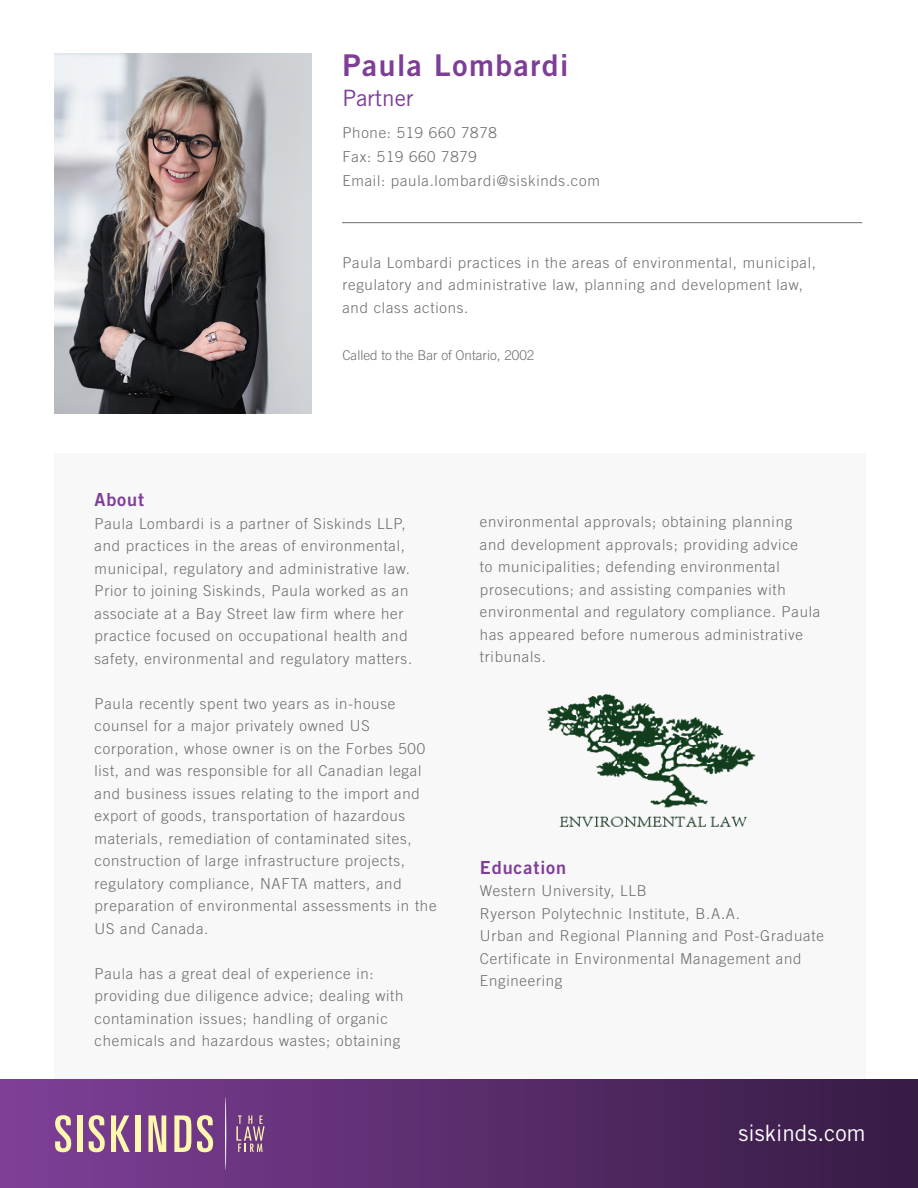
<style>
.page{position:relative;width:918px;height:1188px;background:#fff}
.page>*{position:absolute;margin:0;border:0;box-sizing:border-box;transform-origin:0 0}
.t1{font:30px "Trade Gothic LT Std Bd 2";letter-spacing:.05em;color:#7e3e98}
.t2{font:22.5px "Trade Gothic LT Std";color:#fff}
.t3{font:22.5px "Trade Gothic LT Std";color:#7e3e98}
.Main_copy{font:18px "Trade Gothic LT Std Bd 2";letter-spacing:.05em;color:#7e3e98}
.Main_copy-2{font:300 15px/22.5px "Trade Gothic LT Std";letter-spacing:.05em;color:#6c6d70}
.Contact_Info{font:300 15px "Trade Gothic LT Std";letter-spacing:.05em;color:#6c6d70}
.Called_to_Bar{font:300 13.5px "Trade Gothic LT Std";color:#6d6f72}
</style>
<div class="page">
<div style="left:54px;top:453px;width:811px;height:629px;background:#f8f8f8"></div>
<hr style="left:342px;top:222px;width:520px;height:1px;background:#6d6f72">
<img style="left:1px;top:1080px;width:917px;height:108px">
<svg style="left:55px;top:1115px;width:16px;height:37px"></svg>
<div style="left:77px;top:1115px;width:5px;height:37px;background:#fff8ae"></div>
<svg style="left:89px;top:1115px;width:16px;height:37px"></svg>
<svg style="left:111px;top:1115px;width:19px;height:37px"></svg>
<div style="left:135px;top:1115px;width:5px;height:37px;background:#fff8ae"></div>
<svg style="left:148px;top:1115px;width:18px;height:37px"></svg>
<svg style="left:174px;top:1115px;width:17px;height:37px"></svg>
<svg style="left:197px;top:1115px;width:16px;height:37px"></svg>
<svg style="left:225px;top:1097px;width:1px;height:73px"></svg>
<svg style="left:236px;top:1115px;width:29px;height:37px"></svg>
<img style="left:54px;top:54px;width:258px;height:359px">
<img style="left:547px;top:694px;width:209px;height:133px">
<p class="t1" style="left:342px;top:46px;width:228px">Paula Lombardi</p>
<p class="t3" style="left:342px;top:84px;width:73px">Partner</p>
<p class="Contact_Info" style="left:342px;top:123px;width:156px">Phone: 519 660 7878</p>
<p class="Contact_Info" style="left:342px;top:147px;width:136px">Fax: 519 660 7879</p>
<p class="Contact_Info" style="left:342px;top:171px;width:259px">Email: paula.lombardi@siskinds.com</p>
<p class="Main_copy-2" style="left:342px;top:251px;width:475px">Paula Lombardi practices in the areas of environmental, municipal, regulatory and administrative law, planning and development law,</p>
<p class="Main_copy-2" style="left:342px;top:296px;width:128px">and class actions.</p>
<p class="Called_to_Bar" style="left:342px;top:347px;width:194px">Called to the Bar of Ontario, 2002</p>
<p class="Main_copy" style="left:94px;top:489px;width:51px">About</p>
<p class="Main_copy-2" style="left:94px;top:512px;width:319px">Paula Lombardi is a partner of Siskinds LLP, and practices in the areas of environmental, municipal, regulatory and administrative law.<br>Prior to joining Siskinds, Paula worked as an associate at a Bay Street law firm where her practice focused on occupational health and safety, environmental and regulatory matters.</p>
<p class="Main_copy-2" style="left:94px;top:692px;width:344px">Paula recently spent two years as in-house counsel for a major privately owned US corporation, whose owner is on the Forbes 500 list, and was responsible for all Canadian legal and business issues relating to the import and export of goods, transportation of hazardous materials, remediation of contaminated sites, construction of large infrastructure projects, regulatory compliance, NAFTA matters, and preparation of environmental assessments in the US and Canada.</p>
<p class="Main_copy-2" style="left:94px;top:962px;width:310px">Paula has a great deal of experience in: providing due diligence advice; dealing with contamination issues; handling of organic chemicals and hazardous wastes; obtaining</p>
<p class="Main_copy-2" style="left:480px;top:510px;width:342px">environmental approvals; obtaining planning and development approvals; providing advice<br>to municipalities; defending environmental prosecutions; and assisting companies with environmental and regulatory compliance. Paula has appeared before numerous administrative tribunals.</p>
<p class="Main_copy" style="left:480px;top:856px;width:88px">Education</p>
<p class="Main_copy-2" style="left:480px;top:879px;width:168px">Western University, LLB</p>
<p class="Main_copy-2" style="left:480px;top:902px;width:262px">Ryerson Polytechnic Institute, B.A.A.</p>
<p class="Main_copy-2" style="left:480px;top:924px;width:345px">Urban and Regional Planning and Post-Graduate<br>Certificate in Environmental Management and<br>Engineering</p>
<h2 class="t2" style="left:739px;top:1120px;width:128px">siskinds.com</h2>
</div>
